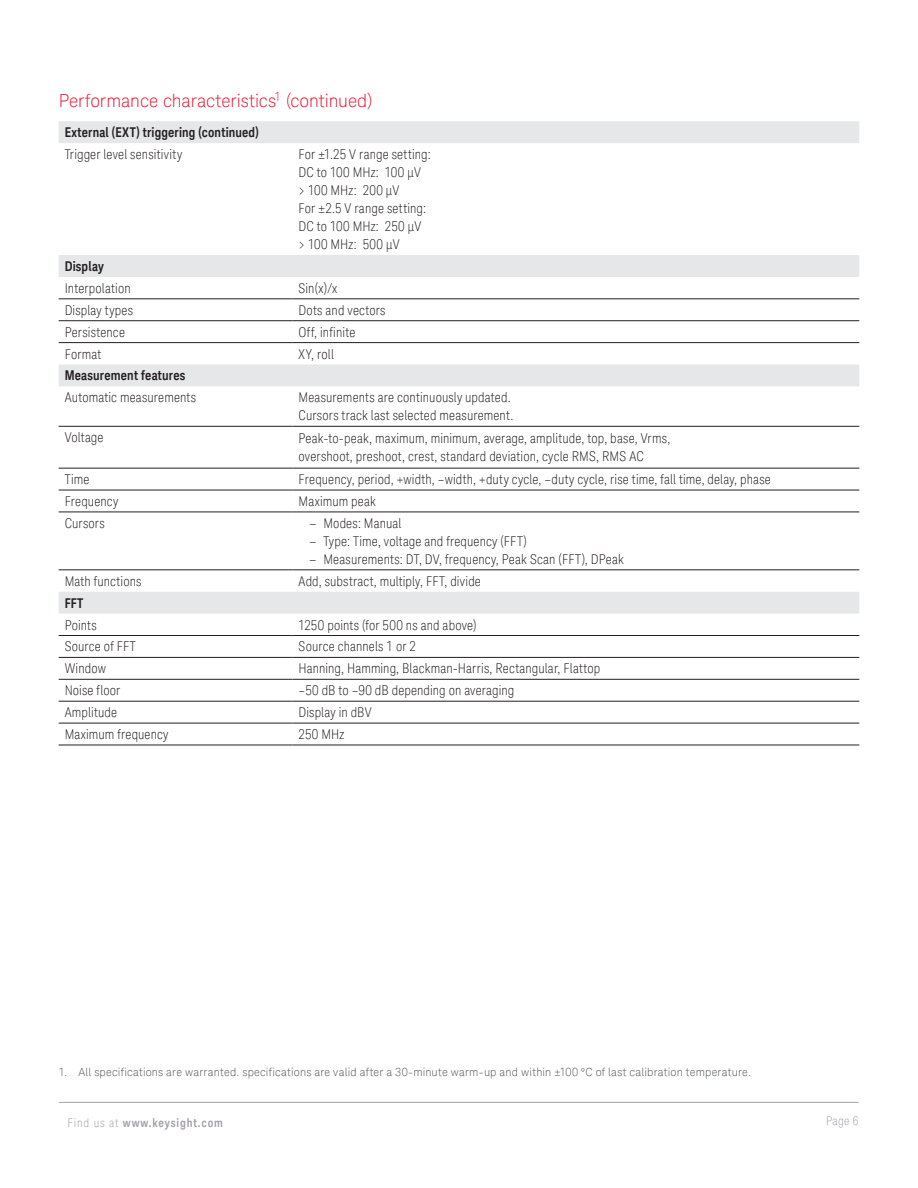
<style>
.page{position:relative;width:918px;height:1188px;background:#fff}
.page>*{position:absolute;margin:0;border:0;box-sizing:border-box;transform-origin:0 0}
.K_Heading_2{font:300 18px "Keysight Sans";letter-spacing:-.005em;color:#ed1a36}
.K_Table_Text{font:300 condensed 13.5px "Keysight Sans";letter-spacing:.01em;color:#231f20}
.K_Table_Heading_1{font:700 13.5px "Keysight Sans Condensed";letter-spacing:.015em;color:#231f20}
.t1{font:700 12px "Keysight Sans Condensed";letter-spacing:.07em;color:#a4a1a9}
.t2{font:300 condensed 12px "Keysight Sans";color:#a4a1a9}
.t3{font:300 11.25px "Keysight Sans";letter-spacing:.02em;color:#57585a}
.s1{font-stretch:normal}
.s2{font-family:"Keysight Sans";font-weight:300;font-stretch:condensed}
</style>
<div class="page">
<hr style="left:59px;top:1102px;width:800px;height:1px;background:#a4a1a9">
<svg style="left:59px;top:121px;width:800px;height:493px"></svg>
<hr style="left:59px;top:298px;width:234px;height:1px;background:#231f20">
<hr style="left:293px;top:298px;width:566px;height:1px;background:#231f20">
<hr style="left:59px;top:320px;width:234px;height:1px;background:#231f20">
<hr style="left:293px;top:320px;width:566px;height:1px;background:#231f20">
<hr style="left:59px;top:342px;width:234px;height:1px;background:#231f20">
<hr style="left:293px;top:342px;width:566px;height:1px;background:#231f20">
<hr style="left:59px;top:426px;width:234px;height:1px;background:#231f20">
<hr style="left:293px;top:426px;width:566px;height:1px;background:#231f20">
<hr style="left:59px;top:468px;width:234px;height:1px;background:#231f20">
<hr style="left:293px;top:468px;width:566px;height:1px;background:#231f20">
<hr style="left:59px;top:490px;width:234px;height:1px;background:#231f20">
<hr style="left:293px;top:490px;width:566px;height:1px;background:#231f20">
<hr style="left:59px;top:512px;width:234px;height:1px;background:#231f20">
<hr style="left:293px;top:512px;width:566px;height:1px;background:#231f20">
<hr style="left:59px;top:569px;width:234px;height:1px;background:#231f20">
<hr style="left:293px;top:569px;width:566px;height:1px;background:#231f20">
<hr style="left:59px;top:635px;width:234px;height:1px;background:#231f20">
<hr style="left:293px;top:635px;width:566px;height:1px;background:#231f20">
<hr style="left:59px;top:657px;width:234px;height:1px;background:#231f20">
<hr style="left:293px;top:657px;width:566px;height:1px;background:#231f20">
<hr style="left:59px;top:679px;width:234px;height:1px;background:#231f20">
<hr style="left:293px;top:679px;width:566px;height:1px;background:#231f20">
<hr style="left:59px;top:701px;width:234px;height:1px;background:#231f20">
<hr style="left:293px;top:701px;width:566px;height:1px;background:#231f20">
<hr style="left:59px;top:723px;width:234px;height:1px;background:#231f20">
<hr style="left:293px;top:723px;width:566px;height:1px;background:#231f20">
<hr style="left:59px;top:745px;width:234px;height:1px;background:#231f20">
<hr style="left:293px;top:745px;width:566px;height:1px;background:#231f20">
<p class="K_Heading_2" style="left:59px;top:90px;width:315px">Performance characteristics<sup>1</sup> (continued)</p>
<p class="K_Table_Heading_1" style="left:65px;top:124px;width:196px">External (EXT) triggering (continued)</p>
<p class="K_Table_Text" style="left:65px;top:146px;width:119px">Trigger level sensitivity</p>
<p class="K_Table_Text" style="left:299px;top:146px;width:134px">For ±1.25 V range setting:</p>
<p class="K_Table_Text" style="left:299px;top:164px;width:124px">DC to 100 MHz: 100 μV</p>
<p class="K_Table_Text" style="left:299px;top:182px;width:102px">&gt; 100 MHz: 200 μV</p>
<p class="K_Table_Text" style="left:299px;top:200px;width:129px">For ±2.5 V range setting:</p>
<p class="K_Table_Text" style="left:299px;top:218px;width:124px">DC to 100 MHz: 250 μV</p>
<p class="K_Table_Text" style="left:299px;top:236px;width:103px">&gt; 100 MHz: 500 μV</p>
<p class="K_Table_Heading_1" style="left:65px;top:258px;width:41px">Display</p>
<p class="K_Table_Text" style="left:65px;top:280px;width:67px">Interpolation</p>
<p class="K_Table_Text" style="left:299px;top:280px;width:40px">Sin(x)/x</p>
<p class="K_Table_Text" style="left:65px;top:302px;width:70px">Display types</p>
<p class="K_Table_Text" style="left:299px;top:302px;width:89px">Dots and vectors</p>
<p class="K_Table_Text" style="left:65px;top:324px;width:62px">Persistence</p>
<p class="K_Table_Text" style="left:299px;top:324px;width:58px">Off, infinite</p>
<p class="K_Table_Text" style="left:65px;top:346px;width:38px">Format</p>
<p class="K_Table_Text" style="left:299px;top:346px;width:37px">XY, roll</p>
<p class="K_Table_Heading_1" style="left:65px;top:367px;width:122px">Measurement features</p>
<p class="K_Table_Text" style="left:65px;top:390px;width:133px">Automatic measurements</p>
<p class="K_Table_Text" style="left:299px;top:390px;width:214px">Measurements are continuously updated.</p>
<p class="K_Table_Text" style="left:299px;top:408px;width:216px">Cursors track last selected measurement.</p>
<p class="K_Table_Text" style="left:65px;top:429px;width:40px">Voltage</p>
<p class="K_Table_Text" style="left:299px;top:430px;width:373px">Peak-to-peak, maximum, minimum, average, amplitude, top, base, Vrms,</p>
<p class="K_Table_Text" style="left:299px;top:448px;width:347px">overshoot, preshoot, crest, standard deviation, cycle RMS, RMS AC</p>
<p class="K_Table_Text" style="left:65px;top:471px;width:26px">Time</p>
<p class="K_Table_Text" style="left:299px;top:471px;width:474px">Frequency, period, +width, –width, +duty cycle, –duty cycle, rise time, fall time, delay, phase</p>
<p class="K_Table_Text" style="left:65px;top:493px;width:55px">Frequency</p>
<p class="K_Table_Text" style="left:299px;top:493px;width:79px">Maximum peak</p>
<p class="K_Table_Text" style="left:65px;top:515px;width:42px">Cursors</p>
<p class="K_Table_Text" style="left:309px;top:515px;width:94px"><span class="s1">–</span> Modes: Manual</p>
<p class="K_Table_Text" style="left:309px;top:533px;width:219px"><span class="s1">–</span> Type: Time, voltage and frequency (FFT)</p>
<p class="K_Table_Text" style="left:309px;top:551px;width:316px"><span class="s1">–</span> Measurements: DT, DV, frequency, Peak Scan (FFT), DPeak</p>
<p class="K_Table_Text" style="left:65px;top:573px;width:78px">Math functions</p>
<p class="K_Table_Text" style="left:299px;top:573px;width:184px">Add, substract, multiply, FFT, divide</p>
<p class="K_Table_Heading_1" style="left:65px;top:595px;width:20px">FFT</p>
<p class="K_Table_Text" style="left:65px;top:617px;width:34px">Points</p>
<p class="K_Table_Text" style="left:299px;top:617px;width:179px">1250 points (for 500 ns and above)</p>
<p class="K_Table_Text" style="left:65px;top:639px;width:73px">Source of FFT</p>
<p class="K_Table_Text" style="left:299px;top:639px;width:119px">Source channels 1 or 2</p>
<p class="K_Table_Text" style="left:65px;top:661px;width:43px">Window</p>
<p class="K_Table_Text" style="left:299px;top:661px;width:303px">Hanning, Hamming, Blackman-Harris, Rectangular, Flattop</p>
<p class="K_Table_Text" style="left:65px;top:682px;width:57px">Noise floor</p>
<p class="K_Table_Text" style="left:299px;top:682px;width:217px">–50 dB to –90 dB depending on averaging</p>
<p class="K_Table_Text" style="left:65px;top:704px;width:54px">Amplitude</p>
<p class="K_Table_Text" style="left:299px;top:704px;width:75px">Display in dBV</p>
<p class="K_Table_Text" style="left:65px;top:726px;width:105px">Maximum frequency</p>
<p class="K_Table_Text" style="left:299px;top:726px;width:47px">250 MHz</p>
<p class="t3" style="left:59px;top:1065px;width:694px">1. All specifications are warranted. specifications are valid after a 30-minute warm-up and within ±100 ºC of last calibration temperature.</p>
<p class="t1" style="left:68px;top:1115px;width:157px"><span class="s2">Find us at</span> www.keysight.com</p>
<p class="t2" style="left:826px;top:1113px;width:34px">Page 6</p>
</div>
